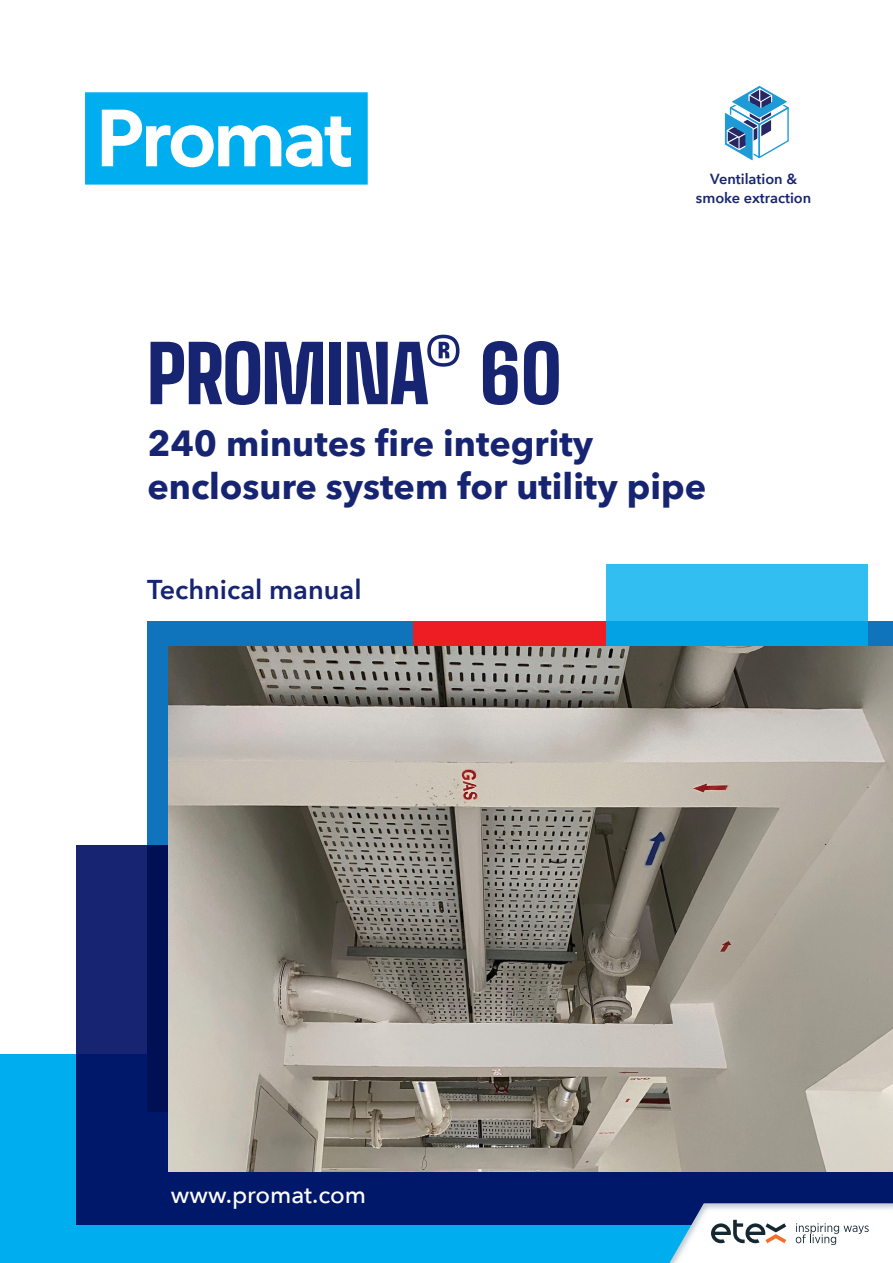
<style>
.page{position:relative;width:893px;height:1263px;background:#fff}
.page>*{position:absolute;margin:0;border:0;box-sizing:border-box;transform-origin:0 0}
.t1{font:900 78px "Big Shoulders Text";color:#162472}
.t2{font:700 36px/43.2px "Avenir Next W1 G";color:#162472}
.t3{font:600 27px "Avenir Next W1 G";color:#162472}
.t4{font:500 24px "Avenir Next";color:#fff}
.t5{font:600 14.55px/18.6px "Avenir Next";color:#162472;text-align:center}
</style>
<div class="page">
<div style="left:0;top:1054px;width:893px;height:209px;background:#00aeef"></div>
<div style="left:147px;top:621px;width:746px;height:490px;background:#1074bc"></div>
<div style="left:414px;top:621px;width:192px;height:490px;background:#ee1d23"></div>
<svg style="left:77px;top:845px;width:816px;height:380px;fill:#00186a"></svg>
<img style="left:169px;top:646px;width:724px;height:525px">
<svg style="left:606px;top:564px;width:261px;height:82px;fill:#33bef2"></svg>
<svg style="left:85px;top:92px;width:283px;height:93px"></svg>
<svg style="left:670px;top:1203px;width:223px;height:60px"></svg>
<svg style="left:724px;top:85px;width:65px;height:76px"></svg>
<p class="t5" style="left:696px;top:170px;width:117px">Ventilation &amp; smoke extraction</p>
<h1 class="t1" style="left:147px;top:317px;width:416px">PROMINA® 60</h1>
<p class="t2" style="left:147px;top:421px;width:560px">240 minutes fire integrity enclosure system for utility pipe</p>
<p class="t3" style="left:147px;top:573px;width:216px">Technical manual</p>
<p class="t4" style="left:171px;top:1175px;width:197px">www.promat.com</p>
</div>
